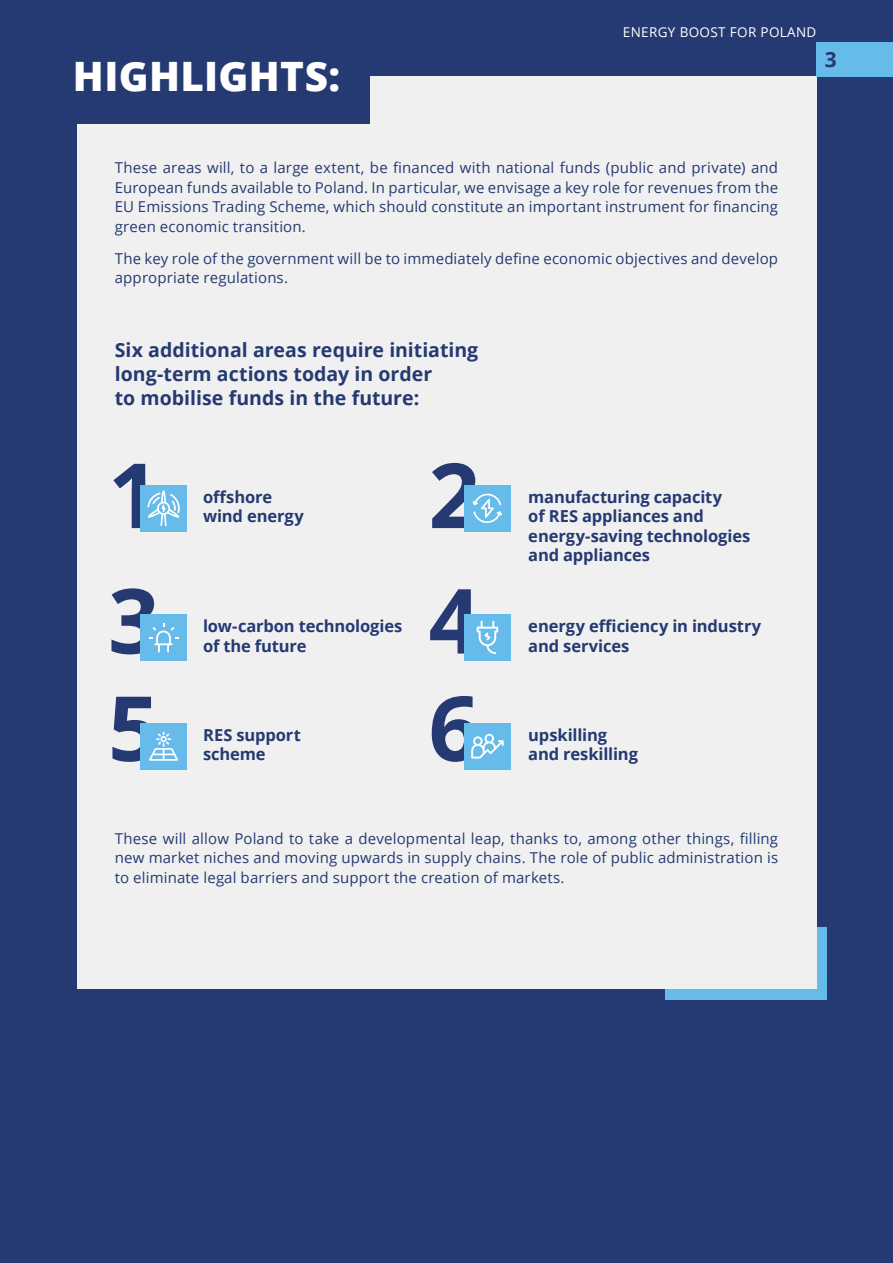
<style>
.page{position:relative;width:893px;height:1263px;background:#253a72}
.page>*{position:absolute;margin:0;border:0;box-sizing:border-box;transform-origin:0 0}
.txt{font:700 90px "Open Sans";color:#253a72}
.txt-2{font:800 40.5px "Open Sans";letter-spacing:.01em;color:#fff}
.t1{font:700 21px "Open Sans";color:#253a72}
.txt-3{font:700 19.5px/24px "Open Sans";color:#253a72}
.txt-4{font:700 16.5px/19.5px "Open Sans";letter-spacing:-.01em;color:#253a72}
.txt-5{font:15px/19.5px "Open Sans";letter-spacing:.01em;color:#253a72;text-align:justify}
.t2{font:13.5px "Open Sans";letter-spacing:.025em;color:#fff}
</style>
<div class="page">
<div style="left:665px;top:927px;width:162px;height:72px;background:#66bbea"></div>
<div style="left:77px;top:77px;width:739px;height:912px;background:#f0f0f0"></div>
<div style="left:816px;top:43px;width:77px;height:34px;background:#66bbea"></div>
<div style="left:140px;top:485px;width:47px;height:46px;background:#66bbea"></div>
<svg style="left:147px;top:490px;width:33px;height:36px"></svg>
<div style="left:464px;top:485px;width:47px;height:46px;background:#66bbea"></div>
<svg style="left:472px;top:494px;width:30px;height:29px"></svg>
<div style="left:140px;top:614px;width:47px;height:47px;background:#66bbea"></div>
<svg style="left:149px;top:623px;width:30px;height:29px"></svg>
<div style="left:464px;top:614px;width:47px;height:47px;background:#66bbea"></div>
<svg style="left:477px;top:621px;width:21px;height:33px"></svg>
<div style="left:140px;top:723px;width:47px;height:46px;background:#66bbea"></div>
<svg style="left:149px;top:732px;width:29px;height:29px"></svg>
<div style="left:464px;top:723px;width:47px;height:46px;background:#66bbea"></div>
<svg style="left:471px;top:734px;width:33px;height:24px"></svg>
<div style="left:0;top:27px;width:370px;height:97px;background:#253a72"></div>
<p class="txt-2" style="left:73px;top:45px;width:269px">HIGHLIGHTS:</p>
<p class="t2" style="left:623px;top:23px;width:195px">ENERGY BOOST FOR POLAND</p>
<p class="t1" style="left:825px;top:45px;width:13px">3</p>
<p class="txt-5" style="left:115px;top:157px;width:665px">These areas will, to a large extent, be financed with national funds (public and private) and European funds available to Poland. In particular, we envisage a key role for revenues from the EU Emissions Trading Scheme, which should constitute an important instrument for financing green economic transition.</p>
<p class="txt-5" style="left:115px;top:248px;width:665px">The key role of the government will be to immediately define economic objectives and develop appropriate regulations.</p>
<p class="txt-3" style="left:115px;top:337px;width:365px">Six additional areas require initiating long-term actions today in order<br>to mobilise funds in the future:</p>
<p class="txt" style="left:108px;top:432px;width:53px">1</p>
<p class="txt-4" style="left:203px;top:486px;width:102px">offshore wind energy</p>
<p class="txt" style="left:429px;top:432px;width:53px">2</p>
<p class="txt-4" style="left:528px;top:486px;width:223px">manufacturing capacity<br>of RES appliances and energy-saving technologies and appliances</p>
<p class="txt" style="left:108px;top:557px;width:53px">3</p>
<p class="txt" style="left:108px;top:665px;width:53px">5</p>
<p class="txt" style="left:429px;top:557px;width:53px">4</p>
<p class="txt-4" style="left:203px;top:616px;width:201px">low-carbon technologies of the future</p>
<p class="txt-4" style="left:528px;top:616px;width:234px">energy efficiency in industry and services</p>
<p class="txt-4" style="left:203px;top:725px;width:99px">RES support scheme</p>
<p class="txt" style="left:429px;top:665px;width:53px">6</p>
<p class="txt-4" style="left:528px;top:725px;width:111px">upskilling and reskilling</p>
<p class="txt-5" style="left:115px;top:828px;width:665px">These will allow Poland to take a developmental leap, thanks to, among other things, filling new market niches and moving upwards in supply chains. The role of public administration is to eliminate legal barriers and support the creation of markets.</p>
</div>
